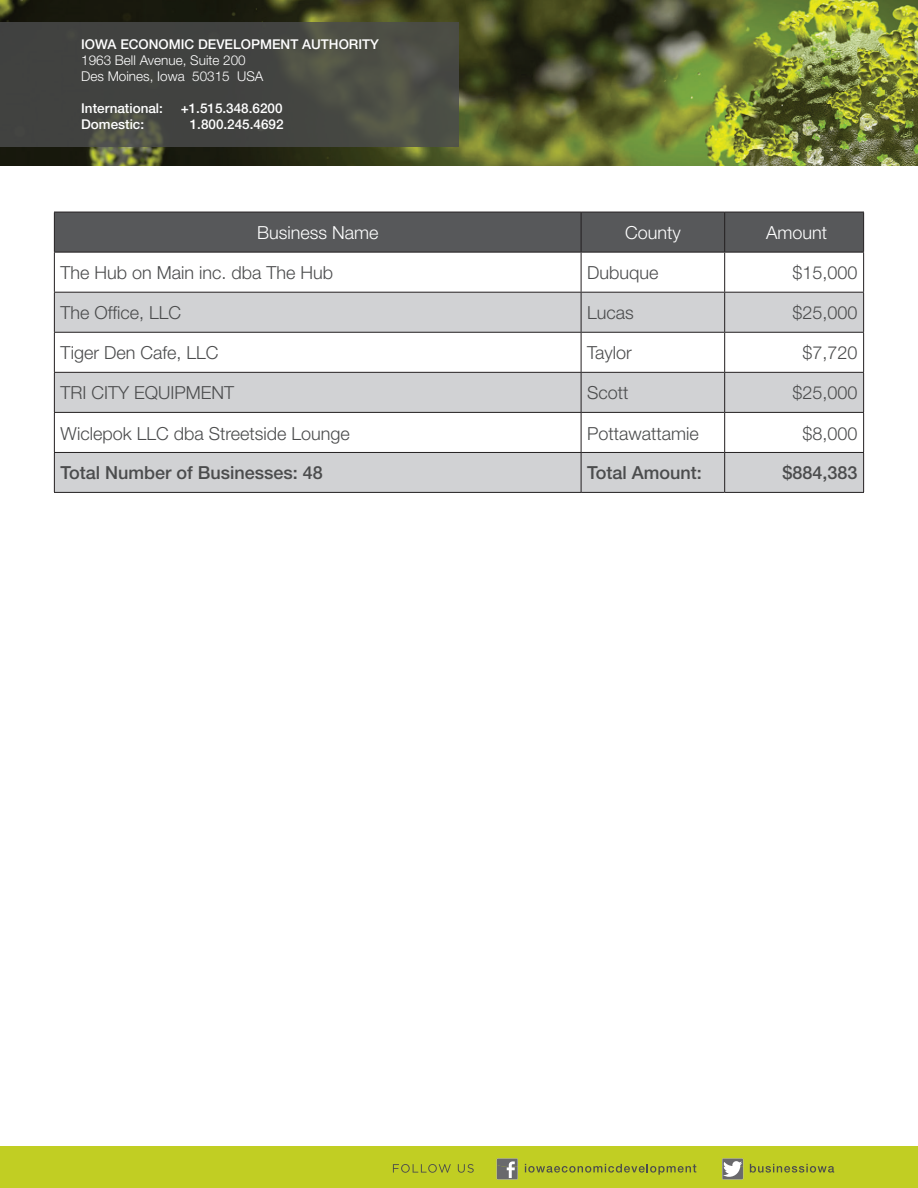
<style>
.page{position:relative;width:918px;height:1188px;background:#fff}
.page>*{position:absolute;margin:0;border:0;box-sizing:border-box;transform-origin:0 0}
.t1{font:300 18px "Helvetica Neue";color:#4b4c4d}
.t2{font:500 18px "Helvetica Neue";color:#4b4c4d}
.t3{font:300 18px "Helvetica Neue";color:#fff}
.t4{font:500 13.5px "Helvetica Neue";color:#fff}
.t5{font:300 13.5px/16.2px "Helvetica Neue";color:#fff}
</style>
<div class="page">
<img style="left:0;top:0;width:918px;height:165px">
<svg style="left:0;top:23px;width:458px;height:124px;background:#464742"></svg>
<div style="left:0;top:1146px;width:918px;height:42px;background:#c1ce23"></div>
<svg style="left:393px;top:1164px;width:58px;height:9px"></svg>
<svg style="left:458px;top:1164px;width:16px;height:9px"></svg>
<svg style="left:525px;top:1164px;width:171px;height:11px"></svg>
<svg style="left:750px;top:1164px;width:84px;height:9px"></svg>
<svg style="left:722px;top:1158px;width:21px;height:22px"></svg>
<svg style="left:497px;top:1158px;width:21px;height:22px"></svg>
<div style="left:55px;top:213px;width:808px;height:39px;background:#57585a"></div>
<svg style="left:55px;top:293px;width:808px;height:199px;fill:#d1d2d4"></svg>
<hr style="left:581px;top:252px;width:1px;height:40px;background:#231f20">
<hr style="left:724px;top:252px;width:1px;height:40px;background:#231f20">
<hr style="left:581px;top:293px;width:1px;height:39px;background:#231f20">
<hr style="left:724px;top:293px;width:1px;height:39px;background:#231f20">
<hr style="left:581px;top:333px;width:1px;height:39px;background:#231f20">
<hr style="left:724px;top:333px;width:1px;height:39px;background:#231f20">
<hr style="left:581px;top:373px;width:1px;height:39px;background:#231f20">
<hr style="left:724px;top:373px;width:1px;height:39px;background:#231f20">
<hr style="left:581px;top:413px;width:1px;height:39px;background:#231f20">
<hr style="left:724px;top:413px;width:1px;height:39px;background:#231f20">
<hr style="left:581px;top:453px;width:1px;height:39px;background:#231f20">
<hr style="left:724px;top:453px;width:1px;height:39px;background:#231f20">
<hr style="left:54px;top:292px;width:527px;height:1px;background:#231f20">
<hr style="left:581px;top:292px;width:144px;height:1px;background:#231f20">
<hr style="left:725px;top:292px;width:139px;height:1px;background:#231f20">
<hr style="left:54px;top:332px;width:527px;height:1px;background:#231f20">
<hr style="left:581px;top:332px;width:144px;height:1px;background:#231f20">
<hr style="left:725px;top:332px;width:139px;height:1px;background:#231f20">
<hr style="left:54px;top:372px;width:527px;height:1px;background:#231f20">
<hr style="left:581px;top:372px;width:144px;height:1px;background:#231f20">
<hr style="left:725px;top:372px;width:139px;height:1px;background:#231f20">
<hr style="left:54px;top:412px;width:527px;height:1px;background:#231f20">
<hr style="left:581px;top:412px;width:144px;height:1px;background:#231f20">
<hr style="left:725px;top:412px;width:139px;height:1px;background:#231f20">
<hr style="left:54px;top:452px;width:527px;height:1px;background:#231f20">
<hr style="left:581px;top:452px;width:144px;height:1px;background:#231f20">
<hr style="left:725px;top:452px;width:139px;height:1px;background:#231f20">
<hr style="left:581px;top:212px;width:1px;height:40px;background:#231f20">
<hr style="left:724px;top:212px;width:1px;height:40px;background:#231f20">
<hr style="left:54px;top:252px;width:527px;height:1px;background:#231f20">
<hr style="left:581px;top:252px;width:144px;height:1px;background:#231f20">
<hr style="left:725px;top:252px;width:139px;height:1px;background:#231f20">
<hr style="left:54px;top:212px;width:527px;height:1px;background:#231f20">
<hr style="left:54px;top:212px;width:1px;height:40px;background:#231f20">
<hr style="left:581px;top:212px;width:144px;height:1px;background:#231f20">
<hr style="left:725px;top:212px;width:139px;height:1px;background:#231f20">
<hr style="left:863px;top:212px;width:1px;height:40px;background:#231f20">
<hr style="left:54px;top:252px;width:1px;height:40px;background:#231f20">
<hr style="left:863px;top:252px;width:1px;height:40px;background:#231f20">
<hr style="left:54px;top:293px;width:1px;height:39px;background:#231f20">
<hr style="left:863px;top:293px;width:1px;height:39px;background:#231f20">
<hr style="left:54px;top:333px;width:1px;height:39px;background:#231f20">
<hr style="left:863px;top:333px;width:1px;height:39px;background:#231f20">
<hr style="left:54px;top:373px;width:1px;height:39px;background:#231f20">
<hr style="left:863px;top:373px;width:1px;height:39px;background:#231f20">
<hr style="left:54px;top:413px;width:1px;height:39px;background:#231f20">
<hr style="left:863px;top:413px;width:1px;height:39px;background:#231f20">
<hr style="left:54px;top:453px;width:1px;height:39px;background:#231f20">
<hr style="left:863px;top:453px;width:1px;height:39px;background:#231f20">
<hr style="left:54px;top:492px;width:527px;height:1px;background:#231f20">
<hr style="left:581px;top:492px;width:144px;height:1px;background:#231f20">
<hr style="left:725px;top:492px;width:139px;height:1px;background:#231f20">
<p class="t4" style="left:81px;top:36px;width:299px">IOWA ECONOMIC DEVELOPMENT AUTHORITY</p>
<p class="t5" style="left:81px;top:52px;width:184px">1963 Bell Avenue, Suite 200<br>Des Moines, Iowa 50315 USA</p>
<p class="t4" style="left:81px;top:100px;width:83px">International:</p>
<p class="t4" style="left:181px;top:100px;width:103px">+1.515.348.6200</p>
<p class="t4" style="left:81px;top:116px;width:65px">Domestic:</p>
<p class="t4" style="left:190px;top:116px;width:95px">1.800.245.4692</p>
<p class="t3" style="left:257px;top:222px;width:123px">Business Name</p>
<p class="t3" style="left:625px;top:222px;width:57px">County</p>
<p class="t3" style="left:766px;top:222px;width:63px">Amount</p>
<p class="t1" style="left:60px;top:262px;width:274px">The Hub on Main inc. dba The Hub</p>
<p class="t1" style="left:587px;top:262px;width:73px">Dubuque</p>
<p class="t1" style="left:793px;top:262px;width:67px">$15,000</p>
<p class="t1" style="left:60px;top:302px;width:122px">The Office, LLC</p>
<p class="t1" style="left:587px;top:302px;width:48px">Lucas</p>
<p class="t1" style="left:793px;top:302px;width:67px">$25,000</p>
<p class="t1" style="left:60px;top:342px;width:160px">Tiger Den Cafe, LLC</p>
<p class="t1" style="left:587px;top:342px;width:46px">Taylor</p>
<p class="t1" style="left:803px;top:342px;width:57px">$7,720</p>
<p class="t1" style="left:60px;top:382px;width:175px">TRI CITY EQUIPMENT</p>
<p class="t1" style="left:587px;top:382px;width:43px">Scott</p>
<p class="t1" style="left:793px;top:382px;width:67px">$25,000</p>
<p class="t1" style="left:60px;top:422px;width:291px">Wiclepok LLC dba Streetside Lounge</p>
<p class="t1" style="left:587px;top:422px;width:113px">Pottawattamie</p>
<p class="t1" style="left:803px;top:422px;width:57px">$8,000</p>
<p class="t2" style="left:60px;top:462px;width:264px">Total Number of Businesses: 48</p>
<p class="t2" style="left:587px;top:462px;width:116px">Total Amount:</p>
<p class="t2" style="left:783px;top:462px;width:77px">$884,383</p>
</div>
